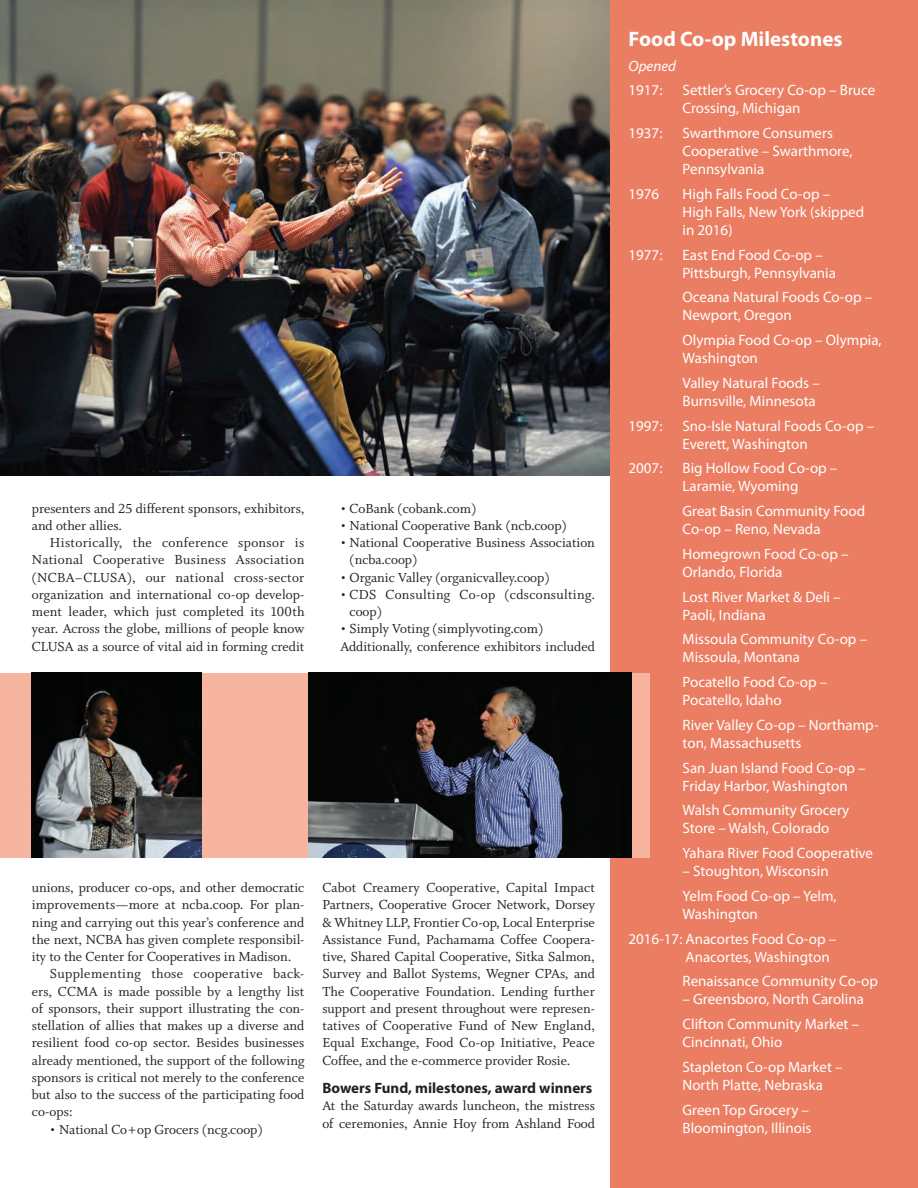
<style>
.page{position:relative;width:918px;height:1188px;background:#fff}
.page>*{position:absolute;margin:0;border:0;box-sizing:border-box;transform-origin:0 0}
.CDS_Subhead{font:700 21px "Myriad Pro";color:#fff}
.CDS_Text{font:15px/18px "Myriad Pro";color:#fff}
.CDS_Subhead-2{font:700 15px "Myriad Pro";color:#231f20}
.CDS_Text-2{font:italic 15px "Myriad Pro";color:#fff}
.Text_1_indent{font:14.7px/17.2px "Whitman Roman LF";color:#231f20;text-align:justify}
.Text_1{font:14.7px/17.2px "Whitman Roman LF";color:#231f20}
.Text_1_indent-2{font:14.7px/17.2px "Whitman Roman LF";letter-spacing:.02em;color:#231f20}
</style>
<div class="page">
<img style="left:0;top:0;width:610px;height:475px">
<div style="left:610px;top:0;width:308px;height:1188px;background:#eb7d62"></div>
<div style="left:0;top:673px;width:650px;height:184px;background:#f7b59f"></div>
<img style="left:32px;top:673px;width:169px;height:184px">
<img style="left:309px;top:673px;width:322px;height:184px">
<p class="Text_1_indent" style="left:32px;top:500px;width:274px">presenters and 25 different sponsors, exhibitors, and other allies.</p>
<p class="Text_1_indent" style="left:32px;top:534px;width:274px;text-indent:18px">Historically, the conference sponsor is National Cooperative Business Association (NCBA–CLUSA), our national cross-sector organization and international co-op develop&shy;ment leader, which just completed its 100th year. Across the globe, millions of people know CLUSA as a source of vital aid in forming credit</p>
<p class="Text_1_indent" style="left:341px;top:500px;width:137px">• CoBank (cobank.com)</p>
<p class="Text_1_indent" style="left:341px;top:517px;width:228px">• National Cooperative Bank (ncb.coop)</p>
<p class="Text_1_indent" style="left:350px;top:534px;width:247px;text-indent:-9px">• National Cooperative Business Association (ncba.coop)</p>
<p class="Text_1_indent" style="left:340px;top:569px;width:211px">• Organic Valley (organicvalley.coop)</p>
<p class="Text_1_indent-2" style="left:350px;top:586px;width:247px;text-indent:-9px">• CDS Consulting Co-op (cdsconsulting. coop)</p>
<p class="Text_1_indent" style="left:340px;top:621px;width:204px">• Simply Voting (simplyvoting.com)</p>
<p class="Text_1_indent" style="left:340px;top:638px;width:256px">Additionally, conference exhibitors included</p>
<p class="Text_1_indent" style="left:32px;top:879px;width:274px">unions, producer co-ops, and other democratic improvements—more at ncba.coop. For plan&shy;ning and carrying out this year’s conference and the next, NCBA has given complete responsibil&shy;ity to the Center for Cooperatives in Madison.</p>
<p class="Text_1_indent" style="left:32px;top:966px;width:274px;text-indent:18px">Supplementing those cooperative back&shy;ers, CCMA is made possible by a lengthy list of sponsors, their support illustrating the con&shy;stellation of allies that makes up a diverse and resilient food co-op sector. Besides businesses already mentioned, the support of the following sponsors is critical not merely to the conference but also to the success of the participating food co-ops:</p>
<p class="Text_1_indent" style="left:50px;top:1121px;width:214px">• National Co+op Grocers (ncg.coop)</p>
<p class="Text_1_indent" style="left:322px;top:879px;width:274px">Cabot Creamery Cooperative, Capital Impact Partners, Cooperative Grocer Network, Dorsey &amp; Whitney LLP, Frontier Co-op, Local Enterprise Assistance Fund, Pachamama Coffee Coopera&shy;tive, Shared Capital Cooperative, Sitka Salmon, Survey and Ballot Systems, Wegner CPAs, and The Cooperative Foundation. Lending further support and present throughout were represen&shy;tatives of Cooperative Fund of New England, Equal Exchange, Food Co-op Initiative, Peace Coffee, and the e-commerce provider Rosie.</p>
<p class="CDS_Subhead-2" style="left:322px;top:1078px;width:272px">Bowers Fund, milestones, award winners</p>
<p class="Text_1" style="left:322px;top:1098px;width:274px">At the Saturday awards luncheon, the mistress of ceremonies, Annie Hoy from Ashland Food</p>
<p class="CDS_Subhead" style="left:629px;top:25px;width:216px">Food Co-op Milestones</p>
<p class="CDS_Text-2" style="left:629px;top:56px;width:49px">Opened</p>
<p class="CDS_Text" style="left:629px;top:81px;width:35px">1917:</p>
<p class="CDS_Text" style="left:683px;top:81px;width:194px">Settler’s Grocery Co-op – Bruce<br>Crossing, Michigan</p>
<p class="CDS_Text" style="left:629px;top:124px;width:35px">1937:</p>
<p class="CDS_Text" style="left:683px;top:124px;width:171px">Swarthmore Consumers<br>Cooperative – Swarthmore,<br>Pennsylvania</p>
<p class="CDS_Text" style="left:629px;top:185px;width:32px">1976</p>
<p class="CDS_Text" style="left:683px;top:185px;width:183px">High Falls Food Co-op –<br>High Falls, New York (skipped in 2016)</p>
<p class="CDS_Text" style="left:629px;top:245px;width:35px">1977:</p>
<p class="CDS_Text" style="left:683px;top:245px;width:155px">East End Food Co-op –<br>Pittsburgh, Pennsylvania</p>
<p class="CDS_Text" style="left:683px;top:288px;width:191px">Oceana Natural Foods Co-op –<br>Newport, Oregon</p>
<p class="CDS_Text" style="left:683px;top:331px;width:201px">Olympia Food Co-op – Olympia,<br>Washington</p>
<p class="CDS_Text" style="left:683px;top:374px;width:139px">Valley Natural Foods –<br>Burnsville, Minnesota</p>
<p class="CDS_Text" style="left:629px;top:416px;width:35px">1997:</p>
<p class="CDS_Text" style="left:683px;top:416px;width:193px">Sno-Isle Natural Foods Co-op –<br>Everett, Washington</p>
<p class="CDS_Text" style="left:629px;top:459px;width:35px">2007:</p>
<p class="CDS_Text" style="left:683px;top:459px;width:156px">Big Hollow Food Co-op –<br>Laramie, Wyoming</p>
<p class="CDS_Text" style="left:683px;top:502px;width:184px">Great Basin Community Food<br>Co-op – Reno, Nevada</p>
<p class="CDS_Text" style="left:683px;top:545px;width:168px">Homegrown Food Co-op –<br>Orlando, Florida</p>
<p class="CDS_Text" style="left:683px;top:587px;width:160px">Lost River Market &amp; Deli –<br>Paoli, Indiana</p>
<p class="CDS_Text" style="left:683px;top:630px;width:186px">Missoula Community Co-op –<br>Missoula, Montana</p>
<p class="CDS_Text" style="left:683px;top:673px;width:146px">Pocatello Food Co-op –<br>Pocatello, Idaho</p>
<p class="CDS_Text" style="left:683px;top:716px;width:198px">River Valley Co-op – Northamp&shy;ton, Massachusetts</p>
<p class="CDS_Text" style="left:683px;top:758px;width:185px">San Juan Island Food Co-op –<br>Friday Harbor, Washington</p>
<p class="CDS_Text" style="left:683px;top:801px;width:168px">Walsh Community Grocery<br>Store – Walsh, Colorado</p>
<p class="CDS_Text" style="left:683px;top:844px;width:192px">Yahara River Food Cooperative</p>
<p class="CDS_Text" style="left:683px;top:862px;width:148px">– Stoughton, Wisconsin</p>
<p class="CDS_Text" style="left:683px;top:887px;width:156px">Yelm Food Co-op – Yelm,<br>Washington</p>
<p class="CDS_Text" style="left:686px;top:929px;width:152px;text-indent:-57px">2016-17: Anacortes Food Co-op –<br>Anacortes, Washington</p>
<p class="CDS_Text" style="left:683px;top:972px;width:197px">Renaissance Community Co-op</p>
<p class="CDS_Text" style="left:683px;top:990px;width:183px">– Greensboro, North Carolina</p>
<p class="CDS_Text" style="left:683px;top:1015px;width:178px">Clifton Community Market –<br>Cincinnati, Ohio</p>
<p class="CDS_Text" style="left:683px;top:1058px;width:162px">Stapleton Co-op Market –<br>North Platte, Nebraska</p>
<p class="CDS_Text" style="left:683px;top:1100px;width:130px">Green Top Grocery –<br>Bloomington, Illinois</p>
</div>
